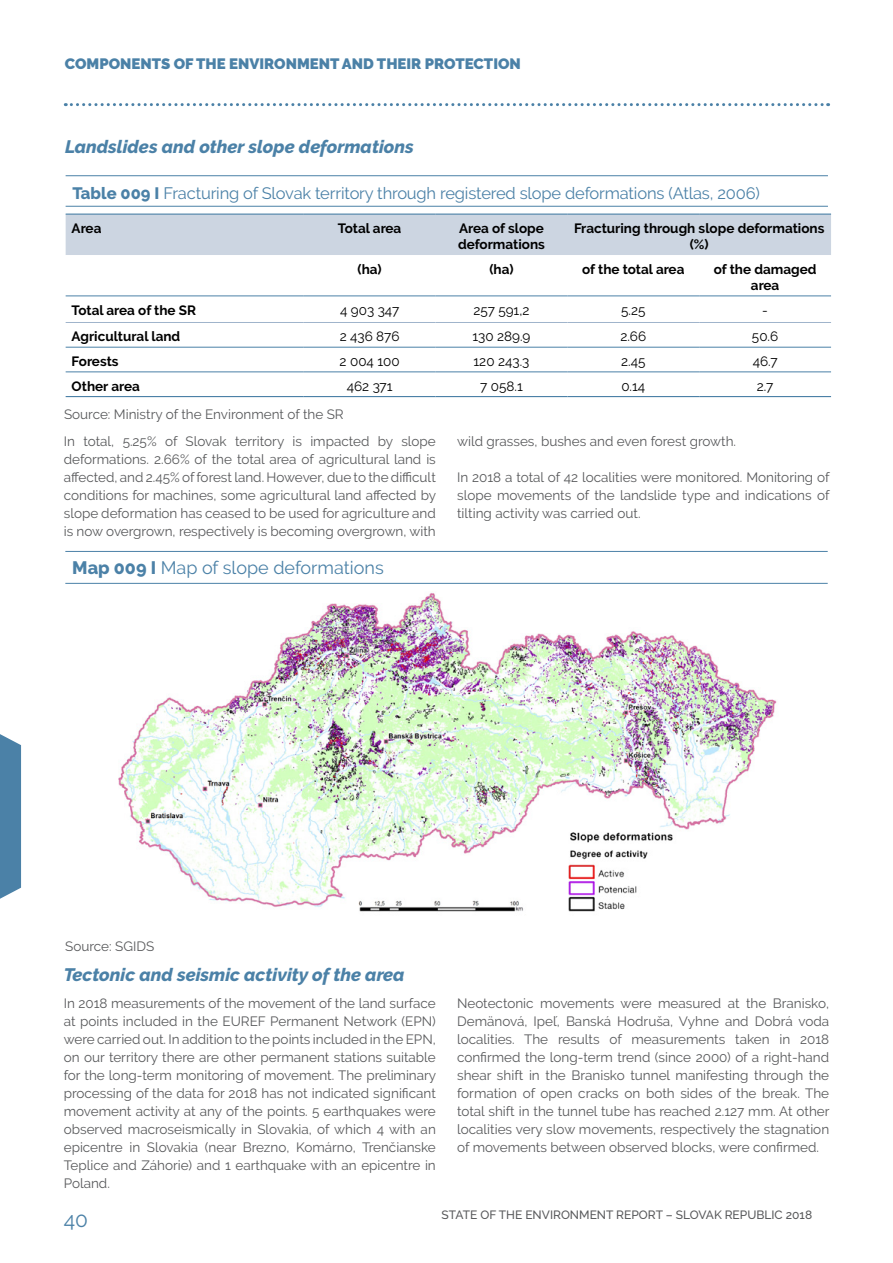
<style>
.page{position:relative;width:893px;height:1263px;background:#fff}
.page>*{position:absolute;margin:0;border:0;box-sizing:border-box;transform-origin:0 0}
.t1{font:21px "Raleway";color:#4b81a7}
.t2{font:italic 800 18px "Raleway";color:#4b81a7}
.t3{font:18px "Raleway";color:#4b81a7}
.t4{font:16.5px "Raleway";letter-spacing:-.01em;color:#4b81a7}
.t5{font:900 15px "Raleway";color:#4b81a7}
.t6{font:13.5px/18px "Raleway";color:#58595b;text-align:justify}
.t7{font:700 13.5px/16.2px "Raleway";color:#000;text-align:center}
.t8{font:13.5px "Raleway";color:#000}
.t9{font:500 12px "Raleway";color:#58595b}
.s1{font-weight:800}
</style>
<div class="page">
<svg style="left:65px;top:103px;width:764px;height:3px"></svg>
<svg style="left:0;top:734px;width:21px;height:165px;background:#5789ad"></svg>
<hr style="left:66px;top:175px;width:762px;height:1px;background:#4b81a7">
<hr style="left:66px;top:206px;width:762px;height:1px;background:#4b81a7">
<div style="left:66px;top:215px;width:765px;height:40px;background:#ccd5e1"></div>
<hr style="left:66px;top:214px;width:238px;height:1px;background:#4b81a7">
<hr style="left:304px;top:214px;width:132px;height:1px;background:#4b81a7">
<hr style="left:436px;top:214px;width:131px;height:1px;background:#4b81a7">
<hr style="left:567px;top:214px;width:132px;height:1px;background:#4b81a7">
<hr style="left:699px;top:214px;width:132px;height:1px;background:#4b81a7">
<hr style="left:66px;top:296px;width:238px;height:1px;background:#4b81a7">
<hr style="left:304px;top:296px;width:132px;height:1px;background:#4b81a7">
<hr style="left:436px;top:296px;width:131px;height:1px;background:#4b81a7">
<hr style="left:567px;top:296px;width:132px;height:1px;background:#4b81a7">
<hr style="left:699px;top:296px;width:132px;height:1px;background:#4b81a7">
<hr style="left:66px;top:322px;width:238px;height:1px;background:#a0b4cb">
<hr style="left:304px;top:322px;width:132px;height:1px;background:#a0b4cb">
<hr style="left:436px;top:322px;width:131px;height:1px;background:#a0b4cb">
<hr style="left:567px;top:322px;width:132px;height:1px;background:#a0b4cb">
<hr style="left:699px;top:322px;width:132px;height:1px;background:#a0b4cb">
<hr style="left:66px;top:347px;width:238px;height:1px;background:#4b81a7">
<hr style="left:304px;top:347px;width:132px;height:1px;background:#4b81a7">
<hr style="left:436px;top:347px;width:131px;height:1px;background:#4b81a7">
<hr style="left:567px;top:347px;width:132px;height:1px;background:#4b81a7">
<hr style="left:699px;top:347px;width:132px;height:1px;background:#4b81a7">
<hr style="left:66px;top:372px;width:238px;height:1px;background:#4b81a7">
<hr style="left:304px;top:372px;width:132px;height:1px;background:#4b81a7">
<hr style="left:436px;top:372px;width:131px;height:1px;background:#4b81a7">
<hr style="left:567px;top:372px;width:132px;height:1px;background:#4b81a7">
<hr style="left:699px;top:372px;width:132px;height:1px;background:#4b81a7">
<hr style="left:66px;top:396px;width:238px;height:1px;background:#4b81a7">
<hr style="left:304px;top:396px;width:132px;height:1px;background:#4b81a7">
<hr style="left:436px;top:396px;width:131px;height:1px;background:#4b81a7">
<hr style="left:567px;top:396px;width:132px;height:1px;background:#4b81a7">
<hr style="left:699px;top:396px;width:132px;height:1px;background:#4b81a7">
<hr style="left:65px;top:551px;width:763px;height:1px;background:#4b81a7">
<hr style="left:65px;top:583px;width:763px;height:1px;background:#4b81a7">
<img style="left:118px;top:593px;width:659px;height:319px">
<p class="t5" style="left:65px;top:55px;width:457px">COMPONENTS OF THE ENVIRONMENT AND THEIR PROTECTION</p>
<h2 class="t2" style="left:65px;top:136px;width:350px">Landslides and other slope deformations</h2>
<p class="t4" style="left:73px;top:183px;width:689px"><span class="s1">Table 009 I</span> Fracturing of Slovak territory through registered slope deformations (Atlas, 2006)</p>
<p class="t7" style="left:72px;top:220px;width:31px">Area</p>
<p class="t7" style="left:338px;top:220px;width:65px">Total area</p>
<p class="t7" style="left:458px;top:220px;width:88px;text-align:left">Area of slope deformations</p>
<p class="t7" style="left:574px;top:220px;width:252px">Fracturing through slope deformations (%)</p>
<p class="t7" style="left:358px;top:261px;width:26px">(ha)</p>
<p class="t7" style="left:489px;top:261px;width:26px">(ha)</p>
<p class="t7" style="left:582px;top:261px;width:104px">of the total area</p>
<p class="t7" style="left:714px;top:261px;width:104px">of the damaged area</p>
<p class="t7" style="left:72px;top:302px;width:126px">Total area of the SR</p>
<p class="t8" style="left:340px;top:302px;width:61px">4 903 347</p>
<p class="t8" style="left:473px;top:302px;width:58px">257 591,2</p>
<p class="t8" style="left:621px;top:302px;width:26px">5.25</p>
<p class="t8" style="left:762px;top:302px;width:7px">-</p>
<p class="t7" style="left:72px;top:328px;width:110px">Agricultural land</p>
<p class="t8" style="left:340px;top:329px;width:62px">2 436 876</p>
<p class="t8" style="left:472px;top:329px;width:60px">130 289.9</p>
<p class="t8" style="left:620px;top:329px;width:27px">2.66</p>
<p class="t8" style="left:752px;top:329px;width:28px">50.6</p>
<p class="t7" style="left:72px;top:353px;width:49px">Forests</p>
<p class="t8" style="left:340px;top:353px;width:62px">2 004 100</p>
<p class="t8" style="left:474px;top:353px;width:57px">120 243.3</p>
<p class="t8" style="left:621px;top:353px;width:26px">2.45</p>
<p class="t8" style="left:753px;top:353px;width:26px">46.7</p>
<p class="t7" style="left:72px;top:378px;width:70px">Other area</p>
<p class="t8" style="left:347px;top:378px;width:47px">462 371</p>
<p class="t8" style="left:480px;top:378px;width:44px">7 058.1</p>
<p class="t8" style="left:621px;top:378px;width:25px">0.14</p>
<p class="t8" style="left:757px;top:378px;width:18px">2.7</p>
<p class="t6" style="left:64px;top:405px;width:281px">Source: Ministry of the Environment of the SR</p>
<p class="t6" style="left:64px;top:432px;width:374px">In total, 5.25% of Slovak territory is impacted by slope deformations. 2.66% of the total area of agricultural land is affected, and 2.45% of forest land. However, due to the difficult conditions for machines, some agricultural land affected by slope deformation has ceased to be used for agriculture and is now overgrown, respectively is becoming overgrown, with</p>
<p class="t6" style="left:457px;top:432px;width:281px">wild grasses, bushes and even forest growth.</p>
<p class="t6" style="left:457px;top:468px;width:374px">In 2018 a total of 42 localities were monitored. Monitoring of slope movements of the landslide type and indications of tilting activity was carried out.</p>
<h2 class="t3" style="left:72px;top:557px;width:313px"><span class="s1">Map 009 I</span> Map of slope deformations</h2>
<p class="t6" style="left:65px;top:937px;width:90px">Source: SGIDS</p>
<h2 class="t2" style="left:64px;top:964px;width:342px">Tectonic and seismic activity of the area</h2>
<p class="t6" style="left:64px;top:994px;width:374px">In 2018 measurements of the movement of the land surface at points included in the EUREF Permanent Network (EPN) were carried out. In addition to the points included in the EPN, on our territory there are other permanent stations suitable for the long-term monitoring of movement. The preliminary processing of the data for 2018 has not indicated significant movement activity at any of the points. 5 earthquakes were observed macroseismically in Slovakia, of which 4 with an epicentre in Slovakia (near Brezno, Komárno, Trenčianske Teplice and Záhorie) and 1 earthquake with an epicentre in Poland.</p>
<p class="t6" style="left:457px;top:994px;width:374px">Neotectonic movements were measured at the Branisko, Demänová, Ipeľ, Banská Hodruša, Vyhne and Dobrá voda localities. The results of measurements taken in 2018 confirmed the long-term trend (since 2000) of a right-hand shear shift in the Branisko tunnel manifesting through the formation of open cracks on both sides of the break. The total shift in the tunnel tube has reached 2.127 mm. At other localities very slow movements, respectively the stagnation of movements between observed blocks, were confirmed.</p>
<h1 class="t1" style="left:64px;top:1208px;width:26px">40</h1>
<p class="t9" style="left:442px;top:1208px;width:372px">STATE OF THE ENVIRONMENT REPORT – SLOVAK REPUBLIC 2018</p>
</div>
